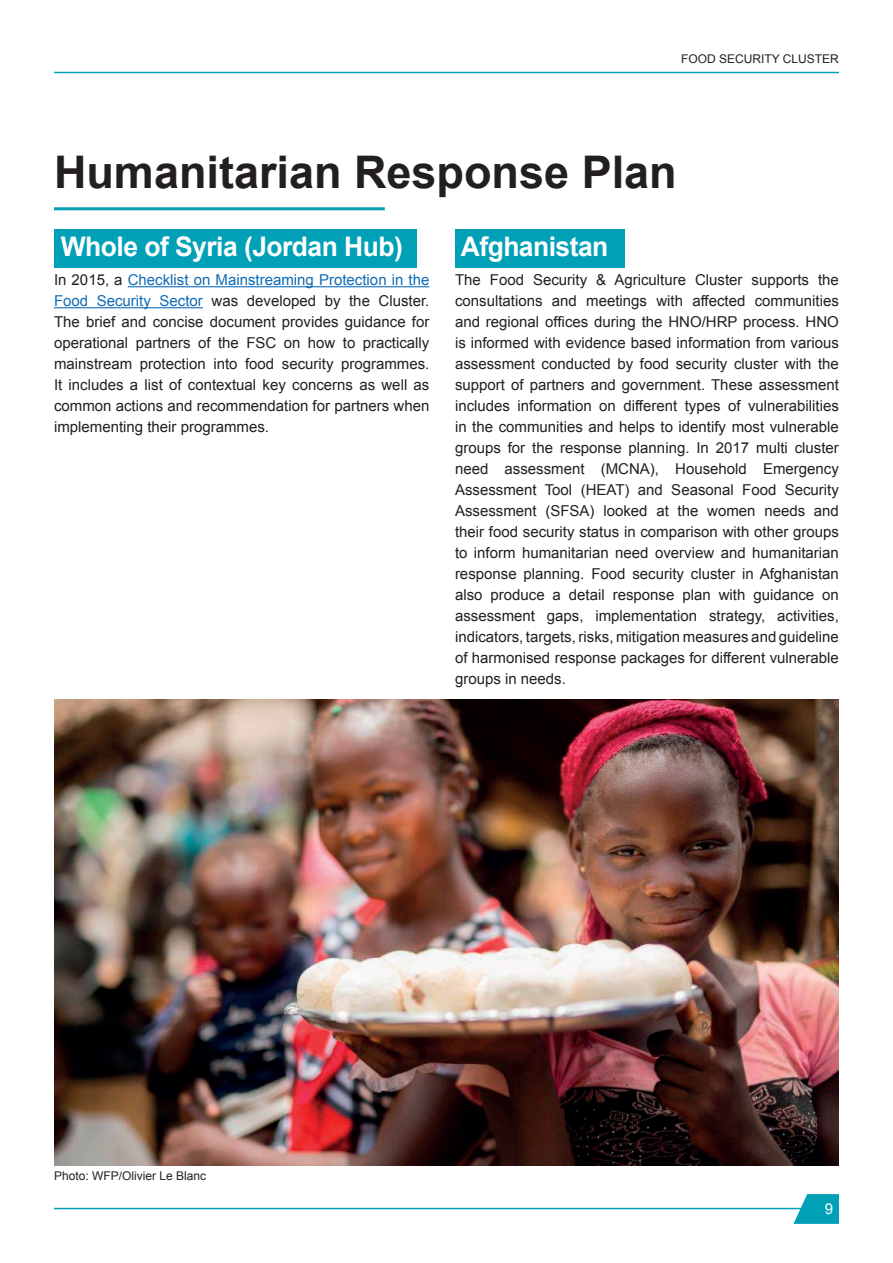
<style>
.page{position:relative;width:893px;height:1263px;background:#fff}
.page>*{position:absolute;margin:0;border:0;box-sizing:border-box;transform-origin:0 0}
.t1{font:700 45px "Arial";color:#231f20}
.t2{font:700 27px "Arial";letter-spacing:-.02em;color:#fff}
.t3{font:15px/21px "Arial";color:#231f20;text-align:justify}
.t4{font:15px "Arial";color:#fff}
.t5{font:12px "Arial";color:#231f20}
.s1{color:#0e6bb6}
</style>
<div class="page">
<svg style="left:793px;top:1194px;width:46px;height:30px"></svg>
<hr style="left:54px;top:1208px;width:761px;height:1px;background:#00a0b7">
<hr style="left:54px;top:72px;width:785px;height:1px;background:#00a0b7">
<div style="left:54px;top:230px;width:363px;height:38px;background:#00a0b7"></div>
<div style="left:455px;top:230px;width:169px;height:38px;background:#00a0b7"></div>
<hr style="left:54px;top:207px;width:331px;height:3px;background:#00a0b7">
<hr style="left:128px;top:286px;width:301px;height:1px;background:#0e6bb6">
<hr style="left:54px;top:307px;width:149px;height:1px;background:#0e6bb6">
<img style="left:54px;top:699px;width:784px;height:466px">
<p class="t5" style="left:681px;top:51px;width:159px">FOOD SECURITY CLUSTER</p>
<h1 class="t1" style="left:54px;top:142px;width:624px">Humanitarian Response Plan</h1>
<h2 class="t2" style="left:461px;top:228px;width:149px">Afghanistan</h2>
<p class="t3" style="left:455px;top:270px;width:385px">The Food Security &amp; Agriculture Cluster supports the consultations and meetings with affected communities and regional offices during the HNO/HRP process. HNO is informed with evidence based information from various assessment conducted by food security cluster with the support of partners and government. These assessment includes information on different types of vulnerabilities in the communities and helps to identify most vulnerable groups for the response planning. In 2017 multi cluster need assessment (MCNA), Household Emergency Assessment Tool (HEAT) and Seasonal Food Security Assessment (SFSA) looked at the women needs and their food security status in comparison with other groups to inform humanitarian need overview and humanitarian response planning. Food security cluster in Afghanistan also produce a detail response plan with guidance on assessment gaps, implementation strategy, activities, indicators, targets, risks, mitigation measures and guideline of harmonised response packages for different vulnerable groups in needs.</p>
<h2 class="t2" style="left:61px;top:228px;width:344px">Whole of Syria (Jordan Hub)</h2>
<p class="t3" style="left:54px;top:270px;width:377px">In 2015, a <span class="s1">Checklist on Mainstreaming Protection in the Food Security Sector</span> was developed by the Cluster.<br>The brief and concise document provides guidance for operational partners of the FSC on how to practically mainstream protection into food security programmes.<br>It includes a list of contextual key concerns as well as common actions and recommendation for partners when implementing their programmes.</p>
<p class="t5" style="left:54px;top:1168px;width:154px">Photo: WFP/Olivier Le Blanc</p>
<p class="t4" style="left:825px;top:1199px;width:10px">9</p>
</div>
